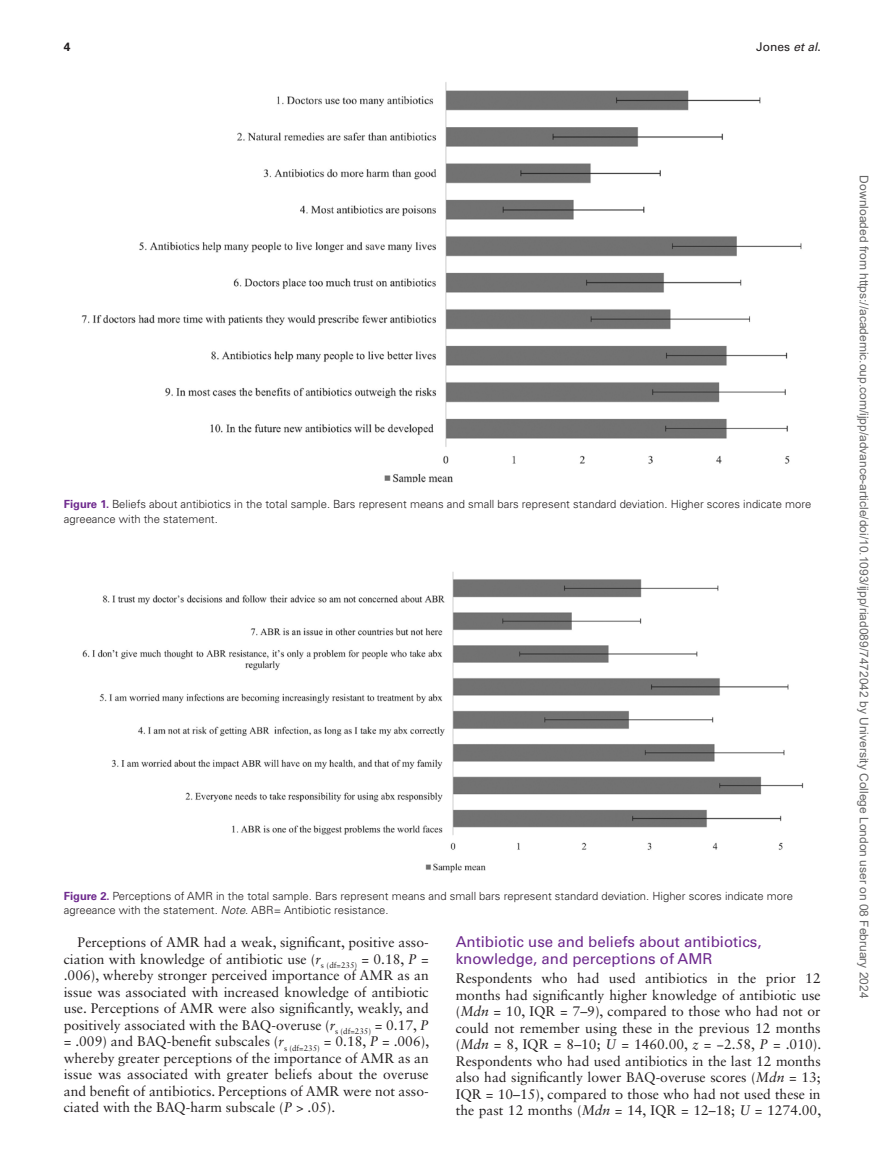
<style>
.page{position:relative;width:893px;height:1174px;background:#fff}
.page>*{position:absolute;margin:0;border:0;box-sizing:border-box;transform-origin:0 0}
.t1{font:15px/16.5px "Univers LT Std";color:#6e2a8e}
.t2{font:13.8px/16.5px "Sabon LT Std";color:#231f20;text-align:justify}
.t3{font:12px "Arial";color:#666}
.t4{font:12px "Univers LT Std";color:#231f20}
.t5{font:700 12px "Univers LT Std";color:#231f20}
.t6{font:300 11.25px/14.2px "Univers LT Std";color:#231f20}
.s1{font-style:italic}
.s2{font-weight:700;color:#6e2a8e}
</style>
<div class="page">
<img style="left:81px;top:82px;width:721px;height:401px">
<img style="left:82px;top:572px;width:722px;height:301px">
<p class="t5" style="left:64px;top:40px;width:8px">4</p>
<p class="t4" style="left:756px;top:40px;width:66px">Jones <span class="s1">et al</span>.</p>
<p class="t6" style="left:64px;top:497px;width:749px"><span class="s2">Figure 1.</span> Beliefs about antibiotics in the total sample. Bars represent means and small bars represent standard deviation. Higher scores indicate more agreeance with the statement.</p>
<p class="t6" style="left:64px;top:888px;width:731px"><span class="s2">Figure 2.</span> Perceptions of AMR in the total sample. Bars represent means and small bars represent standard deviation. Higher scores indicate more agreeance with the statement. <span class="s1">Note</span>. ABR= Antibiotic resistance.</p>
<p class="t2" style="left:64px;top:933px;width:367px;text-indent:14px">Perceptions of AMR had a weak, significant, positive asso&shy;ciation with knowledge of antibiotic use (<span class="s1">r</span><sub>s</sub> <sub>(df=235)</sub> = 0.18, <span class="s1">P</span> = .006), whereby stronger perceived importance of AMR as an issue was associated with increased knowledge of antibiotic use. Perceptions of AMR were also significantly, weakly, and positively associated with the BAQ-overuse (<span class="s1">r</span><sub>s</sub> <sub>(df=235)</sub> = 0.17, <span class="s1">P </span>= .009) and BAQ-benefit subscales (<span class="s1">r</span><sub>s</sub> <sub>(df=235)</sub> = 0.18, <span class="s1">P</span> = .006), whereby greater perceptions of the importance of AMR as an issue was associated with greater beliefs about the overuse and benefit of antibiotics. Perceptions of AMR were not asso&shy;ciated with the BAQ-harm subscale (<span class="s1">P</span> &gt; .05).</p>
<p class="t1" style="left:456px;top:933px;width:307px">Antibiotic use and beliefs about antibiotics, knowledge, and perceptions of AMR</p>
<p class="t2" style="left:456px;top:970px;width:367px">Respondents who had used antibiotics in the prior 12 months had significantly higher knowledge of antibiotic use (<span class="s1">Mdn</span> = 10, IQR = 7–9), compared to those who had not or could not remember using these in the previous 12 months (<span class="s1">Mdn</span> = 8, IQR = 8–10; <span class="s1">U</span> = 1460.00, <span class="s1">z</span> = −2.58, <span class="s1">P</span> = .010).<br>Respondents who had used antibiotics in the last 12 months also had significantly lower BAQ-overuse scores (<span class="s1">Mdn</span> = 13; IQR = 10–15), compared to those who had not used these in the past 12 months (<span class="s1">Mdn</span> = 14, IQR = 12–18; <span class="s1">U</span> = 1274.00,</p>
<p class="t3" style="left:868px;top:175px;width:824px;rotate:90deg">Downloaded from https://academic.oup.com/ijpp/advance-article/doi/10.1093/ijpp/riad089/7472042 by University College London user on 08 February 2024</p>
</div>
